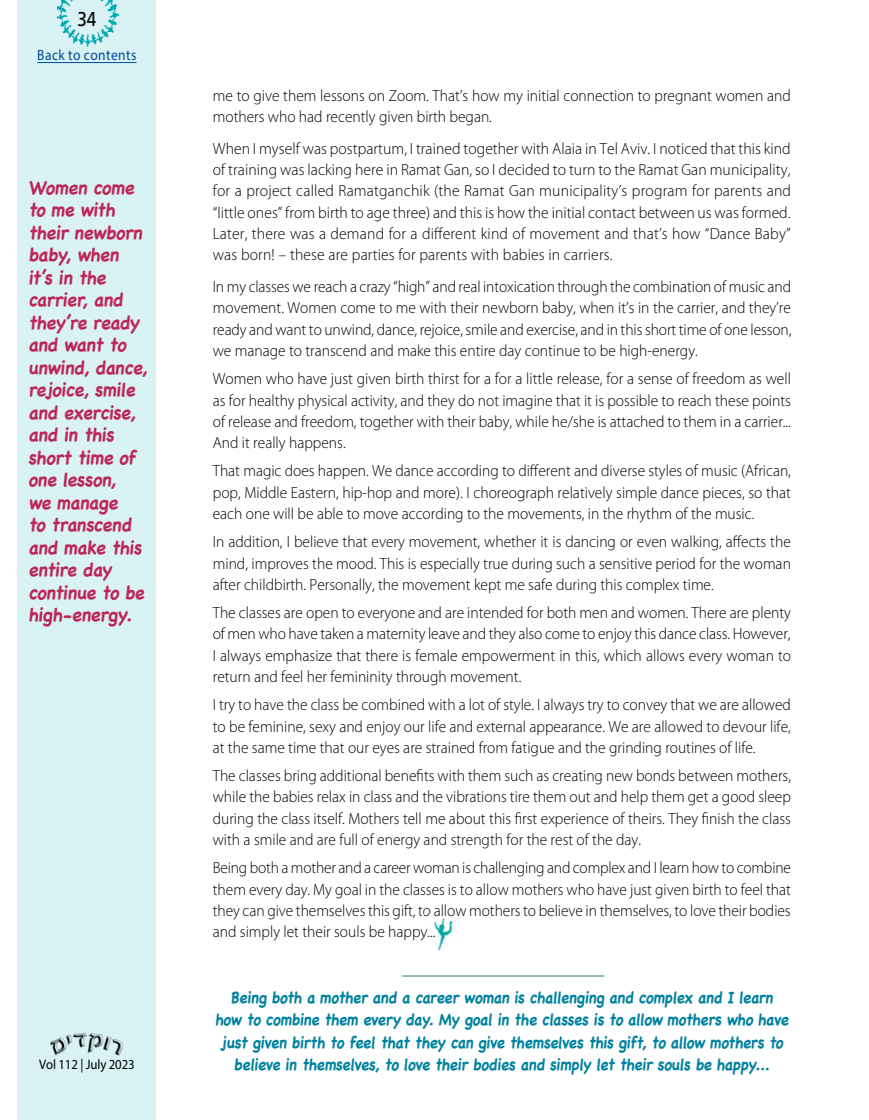
<style>
.page{position:relative;width:869px;height:1120px;background:#fff}
.page>*{position:absolute;margin:0;border:0;box-sizing:border-box;transform-origin:0 0}
.t1{font:20px "Frutiger";color:#000;scale:.85 1}
.t2{font:700 18.75px/22.5px "Chalkboard";color:#bc2658;scale:.95 1}
.t3{font:300 16.25px/21.2px "Myriad Pro";color:#000;text-align:justify;scale:.95 1}
.t4{font:300 16.25px/21.2px "Myriad Pro";color:#000;text-align:justify;scale:.96 1}
.t5{font:700 16.25px/22.5px "Chalkboard";color:#00829e;text-align:center;scale:.91 1}
.t6{font:15px "Myriad Pro";letter-spacing:.03em;color:#004a99;scale:.9 1}
.t7{font:13.75px "Myriad Pro";letter-spacing:-.01em;color:#000;scale:.93 1}
</style>
<div class="page">
<div style="left:18px;top:0;width:138px;height:1120px;background:#d9f2f3"></div>
<img style="left:56px;top:0;width:62px;height:47px">
<img style="left:50px;top:1033px;width:73px;height:23px">
<hr style="left:402px;top:975px;width:202px;height:1px;background:#579989">
<img style="left:433px;top:918px;width:20px;height:33px">
<hr style="left:37px;top:62px;width:99px;height:1px;background:#004a99">
<p class="t1" style="left:77px;top:7px;width:24px">34</p>
<p class="t6" style="left:37px;top:46px;width:112px">Back to contents</p>
<p class="t2" style="left:28px;top:176px;width:131px">Women come to me with their newborn baby, when it’s in the carrier, and they’re ready and want to unwind, dance, rejoice, smile and exercise, and in this short time of one lesson,<br>we manage<br>to transcend and make this entire day continue to be high-energy.</p>
<p class="t7" style="left:39px;top:1056px;width:104px">Vol 112 | July 2023</p>
<p class="t3" style="left:213px;top:85px;width:609px">me to give them lessons on Zoom. That’s how my initial connection to pregnant women and mothers who had recently given birth began.</p>
<p class="t4" style="left:213px;top:138px;width:603px">When I myself was postpartum, I trained together with Alaia in Tel Aviv. I noticed that this kind of training was lacking here in Ramat Gan, so I decided to turn to the Ramat Gan municipality, for a project called Ramatganchik (the Ramat Gan municipality’s program for parents and “little ones” from birth to age three) and this is how the initial contact between us was formed.<br>Later, there was a demand for a different kind of movement and that’s how “Dance Baby” was born! – these are parties for parents with babies in carriers.</p>
<p class="t3" style="left:213px;top:276px;width:610px">In my classes we reach a crazy “high” and real intoxication through the combination of music and movement. Women come to me with their newborn baby, when it’s in the carrier, and they’re ready and want to unwind, dance, rejoice, smile and exercise, and in this short time of one lesson, we manage to transcend and make this entire day continue to be high-energy.</p>
<p class="t3" style="left:213px;top:368px;width:610px">Women who have just given birth thirst for a for a little release, for a sense of freedom as well as for healthy physical activity, and they do not imagine that it is possible to reach these points of release and freedom, together with their baby, while he/she is attached to them in a carrier...<br>And it really happens.</p>
<p class="t3" style="left:213px;top:460px;width:610px">That magic does happen. We dance according to different and diverse styles of music (African, pop, Middle Eastern, hip-hop and more). I choreograph relatively simple dance pieces, so that each one will be able to move according to the movements, in the rhythm of the music.</p>
<p class="t3" style="left:213px;top:531px;width:609px">In addition, I believe that every movement, whether it is dancing or even walking, affects the mind, improves the mood. This is especially true during such a sensitive period for the woman after childbirth. Personally, the movement kept me safe during this complex time.</p>
<p class="t3" style="left:213px;top:602px;width:610px">The classes are open to everyone and are intended for both men and women. There are plenty of men who have taken a maternity leave and they also come to enjoy this dance class. However, I always emphasize that there is female empowerment in this, which allows every woman to return and feel her femininity through movement.</p>
<p class="t3" style="left:213px;top:694px;width:609px">I try to have the class be combined with a lot of style. I always try to convey that we are allowed to be feminine, sexy and enjoy our life and external appearance. We are allowed to devour life, at the same time that our eyes are strained from fatigue and the grinding routines of life.</p>
<p class="t3" style="left:213px;top:765px;width:610px">The classes bring additional benefits with them such as creating new bonds between mothers, while the babies relax in class and the vibrations tire them out and help them get a good sleep during the class itself. Mothers tell me about this first experience of theirs. They finish the class with a smile and are full of energy and strength for the rest of the day.</p>
<p class="t3" style="left:213px;top:857px;width:610px">Being both a mother and a career woman is challenging and complex and I learn how to combine them every day. My goal in the classes is to allow mothers who have just given birth to feel that they can give themselves this gift, to allow mothers to believe in themselves, to love their bodies and simply let their souls be happy...</p>
<p class="t5" style="left:215px;top:986px;width:635px">Being both a mother and a career woman is challenging and complex and I learn how to combine them every day. My goal in the classes is to allow mothers who have just given birth to feel that they can give themselves this gift, to allow mothers to believe in themselves, to love their bodies and simply let their souls be happy...</p>
</div>
